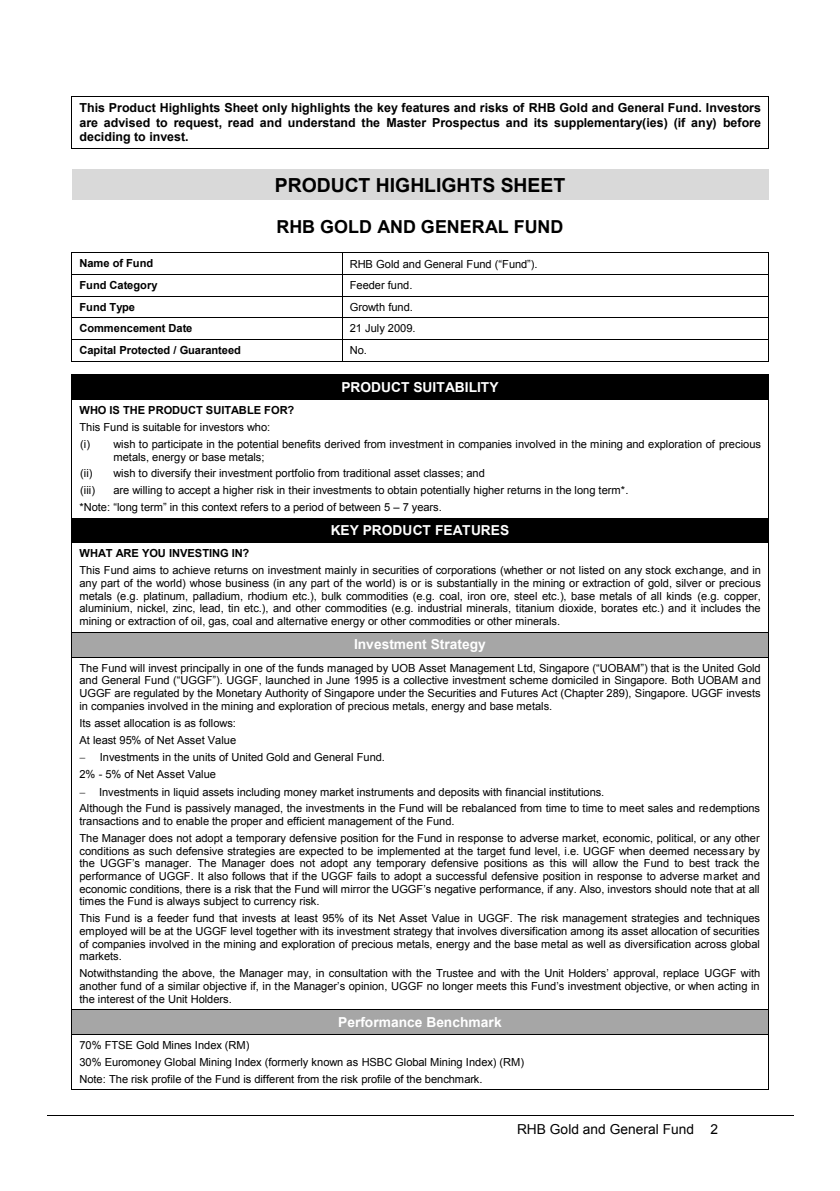
<style>
.page{position:relative;width:840px;height:1191px;background:#fff}
.page>*{position:absolute;margin:0;border:0;box-sizing:border-box;transform-origin:0 0}
.t1{font:700 19.4px "Arial";letter-spacing:-.005em;color:#000}
.t2{font:700 17.8px "Arial";color:#000}
.t3{font:700 13.8px "Arial";color:#fff}
.t4{font:13.8px "Arial";color:#000}
.t5{font:700 12.4px/14.2px "Arial";color:#000;text-align:justify}
.t6{font:11px/12.6px "Arial";letter-spacing:-.005em;color:#000}
.t7{font:11px/12.8px "Arial";letter-spacing:-.005em;color:#000;text-align:justify}
.t8{font:700 11px "Arial";letter-spacing:-.005em;color:#000}
.s1{font-style:inherit}
.s2{font-weight:700}
</style>
<div class="page">
<hr style="left:72px;top:96px;width:695px;height:1px;background:#000">
<hr style="left:72px;top:97px;width:1px;height:51px;background:#000">
<hr style="left:72px;top:148px;width:695px;height:1px;background:#000">
<hr style="left:767px;top:97px;width:1px;height:51px;background:#000">
<div style="left:72px;top:170px;width:696px;height:30px;background:#d9d9d9"></div>
<hr style="left:72px;top:253px;width:270px;height:1px;background:#000">
<hr style="left:342px;top:253px;width:425px;height:1px;background:#000">
<hr style="left:72px;top:274px;width:270px;height:1px;background:#000">
<hr style="left:342px;top:274px;width:425px;height:1px;background:#000">
<hr style="left:72px;top:296px;width:270px;height:1px;background:#000">
<hr style="left:342px;top:296px;width:425px;height:1px;background:#000">
<hr style="left:72px;top:317px;width:270px;height:1px;background:#000">
<hr style="left:342px;top:317px;width:425px;height:1px;background:#000">
<hr style="left:72px;top:339px;width:270px;height:1px;background:#000">
<hr style="left:342px;top:339px;width:425px;height:1px;background:#000">
<hr style="left:72px;top:361px;width:270px;height:1px;background:#000">
<svg style="left:342px;top:254px;width:1px;height:107px"></svg>
<hr style="left:342px;top:361px;width:425px;height:1px;background:#000">
<div style="left:79px;top:375px;width:681px;height:24px;background:#000"></div>
<hr style="left:72px;top:374px;width:695px;height:1px;background:#000">
<svg style="left:72px;top:375px;width:1px;height:24px"></svg>
<hr style="left:72px;top:399px;width:695px;height:1px;background:#000">
<svg style="left:767px;top:374px;width:1px;height:26px"></svg>
<hr style="left:72px;top:400px;width:1px;height:118px;background:#000">
<hr style="left:767px;top:400px;width:1px;height:118px;background:#000">
<div style="left:79px;top:518px;width:681px;height:24px;background:#000"></div>
<hr style="left:72px;top:518px;width:695px;height:1px;background:#000">
<svg style="left:72px;top:519px;width:1px;height:23px"></svg>
<hr style="left:72px;top:542px;width:695px;height:1px;background:#000">
<svg style="left:767px;top:518px;width:1px;height:25px"></svg>
<hr style="left:72px;top:543px;width:1px;height:89px;background:#000">
<hr style="left:767px;top:543px;width:1px;height:89px;background:#000">
<div style="left:79px;top:632px;width:681px;height:24px;background:#a6a6a6"></div>
<hr style="left:72px;top:632px;width:695px;height:1px;background:#000">
<svg style="left:72px;top:633px;width:1px;height:23px"></svg>
<hr style="left:72px;top:656px;width:695px;height:1px;background:#000">
<svg style="left:767px;top:632px;width:1px;height:25px"></svg>
<hr style="left:72px;top:657px;width:1px;height:352px;background:#000">
<hr style="left:767px;top:657px;width:1px;height:352px;background:#000">
<div style="left:79px;top:1010px;width:681px;height:24px;background:#a6a6a6"></div>
<hr style="left:72px;top:1009px;width:695px;height:1px;background:#000">
<svg style="left:72px;top:1010px;width:1px;height:24px"></svg>
<hr style="left:72px;top:1034px;width:695px;height:1px;background:#000">
<svg style="left:767px;top:1009px;width:1px;height:25px"></svg>
<hr style="left:72px;top:1034px;width:1px;height:55px;background:#000">
<hr style="left:72px;top:1089px;width:695px;height:1px;background:#000">
<hr style="left:767px;top:1034px;width:1px;height:55px;background:#000">
<hr style="left:47px;top:1115px;width:655px;height:1px;background:#000">
<hr style="left:702px;top:1115px;width:90px;height:1px;background:#000">
<p class="t5" style="left:79px;top:101px;width:682px">This Product Highlights Sheet only highlights the key features and risks of RHB Gold and General Fund. Investors are advised to request, read and understand the Master Prospectus and its supplementary(ies) (if any) before deciding to invest.</p>
<p class="t1" style="left:275px;top:172px;width:292px">PRODUCT HIGHLIGHTS SHEET</p>
<p class="t2" style="left:276px;top:215px;width:288px">RHB GOLD AND GENERAL FUND</p>
<p class="t8" style="left:79px;top:256px;width:75px">Name of Fund</p>
<p class="t6" style="left:349px;top:257px;width:189px">RHB Gold and General Fund <span class="s1">(“Fund”).</span></p>
<p class="t8" style="left:79px;top:278px;width:80px">Fund Category</p>
<p class="t6" style="left:349px;top:279px;width:64px">Feeder fund.</p>
<p class="t8" style="left:79px;top:299px;width:57px">Fund Type</p>
<p class="t6" style="left:349px;top:301px;width:65px">Growth fund.</p>
<p class="t8" style="left:79px;top:321px;width:114px">Commencement Date</p>
<p class="t6" style="left:349px;top:322px;width:67px">21 July 2009.</p>
<p class="t8" style="left:79px;top:343px;width:163px">Capital Protected / Guaranteed</p>
<p class="t6" style="left:349px;top:344px;width:19px">No.</p>
<p class="t3" style="left:341px;top:378px;width:159px">PRODUCT SUITABILITY</p>
<p class="t6" style="left:79px;top:402px;width:682px;line-height:16.8px"><span class="s2">WHO IS THE PRODUCT SUITABLE FOR?<br></span>This Fund is suitable for investors who:<br>(i) wish to participate in the potential benefits derived from investment in companies involved in the mining and exploration of precious</p>
<p class="t6" style="left:80px;top:448px;width:406px;line-height:16.8px;text-indent:33px">metals, energy or base metals;<br>(ii) wish to diversify their investment portfolio from traditional asset classes; and (iii)</p>
<p class="t6" style="left:79px;top:482px;width:550px;line-height:16.8px;text-indent:34px">are willing to accept a higher risk in their investments to obtain potentially higher returns in the long term*. *Note: <span class="s1">“long term” in this context refers to a period of betw</span>een 5 <span class="s1">–</span> 7 years.</p>
<p class="t3" style="left:330px;top:521px;width:180px">KEY PRODUCT FEATURES</p>
<p class="t6" style="left:79px;top:545px;width:682px;line-height:17px"><span class="s2">WHAT ARE YOU INVESTING IN?<br></span>This Fund aims to achieve returns on investment mainly in securities of corporations (whether or not listed on any stock exchange, and in</p>
<p class="t6" style="left:79px;top:577px;width:682px;text-align:justify">any part of the world) whose business (in any part of the world) is or is substantially in the mining or extraction of gold, silver or precious metals (e.g. platinum, palladium, rhodium etc.), bulk commodities (e.g. coal, iron ore, steel etc.), base metals of all kinds (e.g. copper, aluminium, nickel, zinc, lead, tin etc.), and other commodities (e.g. industrial minerals, titanium dioxide, borates etc.) and it includes the mining or extraction of oil, gas, coal and alternative energy or other commodities or other minerals.</p>
<p class="t3" style="left:354px;top:635px;width:133px">Investment Strategy</p>
<p class="t6" style="left:79px;top:662px;width:682px;text-align:justify">The Fund will invest principally in one of the funds managed by UOB Asset <span class="s1">Management Ltd, Singapore (“UOBAM”) that is the United Gold and General Fund (“UGGF”). UGGF, launched in June 1995 is a collective investment scheme domiciled in Singapore. Both UOBAM a</span>nd UGGF are regulated by the Monetary Authority of Singapore under the Securities and Futures Act (Chapter 289), Singapore. UGGF invests in companies involved in the mining and exploration of precious metals, energy and base metals.</p>
<p class="t6" style="left:79px;top:716px;width:158px">Its asset allocation is as follows:</p>
<p class="t6" style="left:79px;top:733px;width:158px">At least 95% of Net Asset Value</p>
<p class="t6" style="left:100px;top:751px;width:286px">Investments in the units of United Gold and General Fund.</p>
<p class="t6" style="left:79px;top:768px;width:138px">2% - 5% of Net Asset Value</p>
<p class="t6" style="left:99px;top:785px;width:506px">Investments in liquid assets including money market instruments and deposits with financial institutions.</p>
<p class="t6" style="left:79px;top:802px;width:681px">Although the Fund is passively managed, the investments in the Fund will be rebalanced from time to time to meet sales and redemptions</p>
<p class="t6" style="left:79px;top:813px;width:681px;line-height:16.8px">transactions and to enable the proper and efficient management of the Fund.<br>The Manager does not adopt a temporary defensive position for the Fund in response to adverse market, economic, political, or any other</p>
<p class="t6" style="left:79px;top:844px;width:682px;text-align:justify">conditions as such defensive strategies are expected to be implemented at the target fund level, i.e. UGGF when deemed necessary by <span class="s1">the UGGF’s manager. The Manager</span> does not adopt any temporary defensive positions as this will allow the Fund to best track the performance of UGGF. It also follows that if the UGGF fails to adopt a successful defensive position in response to adverse market and economic conditions, there <span class="s1">is a risk that the Fund will mirror the UGGF’s negative performance, if any. Also, investors should note that at all </span>times the Fund is always subject to currency risk.</p>
<p class="t6" style="left:79px;top:912px;width:681px;text-align:justify">This Fund is a feeder fund that invests at least 95% of its Net Asset Value in UGGF. The risk management strategies and techniques employed will be at the UGGF level together with its investment strategy that involves diversification among its asset allocation of securities of companies involved in the mining and exploration of precious metals, energy and the base metal as well as diversification across global markets.</p>
<p class="t7" style="left:79px;top:967px;width:682px">Notwithstanding the above, the Manager may, in consultation with the Trustee and with the Unit Holders’ approval, replace <span class="s1">UGGF with another fund of a similar objective if, in t</span>he Manager’s opinion, <span class="s1">UGGF</span> no longer meets this Fund’s investment objective, or when acting in <span class="s1">the interest of the Unit Holders.</span></p>
<p class="t3" style="left:338px;top:1013px;width:165px">Performance Benchmark</p>
<p class="t6" style="left:79px;top:1037px;width:446px;line-height:16.8px">70% FTSE Gold Mines Index (RM)<br>30% Euromoney Global Mining Index (formerly known as HSBC Global Mining Index) (RM)<br>Note: The risk profile of the Fund is different from the risk profile of the benchmark.</p>
<p class="t4" style="left:516px;top:1120px;width:202px">RHB Gold and General Fund 2</p>
</div>
